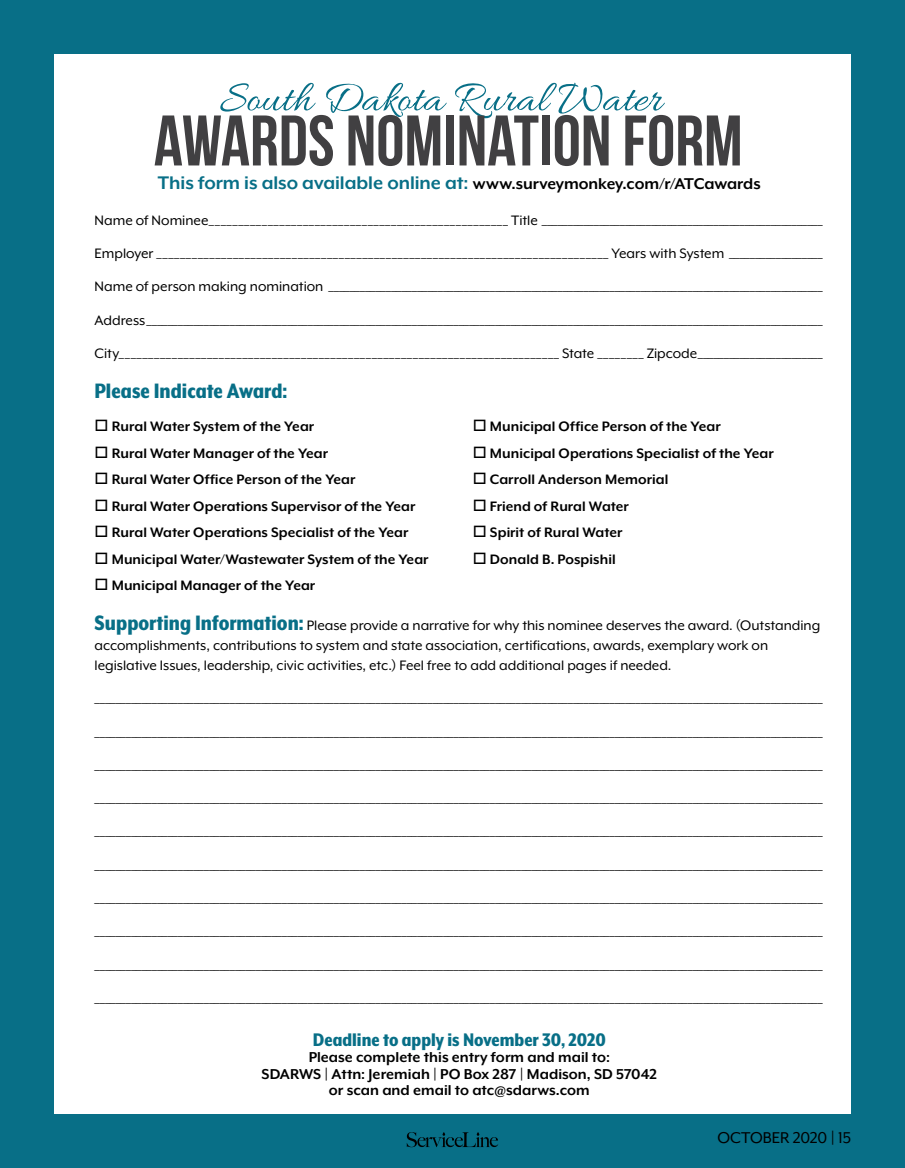
<style>
.page{position:relative;width:905px;height:1168px;background:#fff}
.page>*{position:absolute;margin:0;border:0;box-sizing:border-box;transform-origin:0 0}
.t1{font:71.4px "Bebas Neue";color:#414042}
.t2{font:800 24px "Mr Eaves XL Mod Nar OT";color:#086f87}
.t3{font:700 21px "Mr Eaves XL Mod OT";color:#086f87}
.t4{font:800 21px "Mr Eaves XL Mod Nar OT";color:#086f87}
.t5{font:18px "Mr Eaves XL Mod OT";letter-spacing:-.01em;color:#000}
.t6{font:700 16.5px/16.5px "Mr Eaves XL Mod OT";color:#000;text-align:center}
.t7{font:15.75px/33.3px "Mr Eaves XL Mod OT";color:#000;text-align:justify}
.t8{font:700 15.75px "Mr Eaves XL Mod OT";letter-spacing:.005em;color:#000}
.s1{font-size:18px;color:#000}
.s2{font-family:"Mr Eaves XL Mod Nar OT";font-weight:800;font-size:24px;color:#086f87}
</style>
<div class="page">
<div style="left:0;top:0;width:904px;height:1168px;background:#086f87"></div>
<div style="left:55px;top:54px;width:796px;height:1059px;background:#fff"></div>
<svg style="left:220px;top:82px;width:445px;height:37px"></svg>
<svg style="left:407px;top:1132px;width:91px;height:15px"></svg>
<h1 class="t1" style="left:154px;top:102px;width:590px">AWARDS NOMINATION FORM</h1>
<h3 class="t3" style="left:158px;top:172px;width:604px">This form is also available online at: <span class="s1">www.surveymonkey.com/r/ATCawards</span></h3>
<p class="t7" style="left:95px;top:203px;width:729px">Name of Nominee___________________________________________________ Title ______________________________________________________ Employer _____________________________________________________________________________ Years with System __________________ Name of person making nomination _______________________________________________________________________________________________ Address__________________________________________________________________________________________________________________________________ City___________________________________________________________________________ State ________ Zipcode________________________</p>
<h2 class="t2" style="left:95px;top:379px;width:194px">Please Indicate Award:</h2>
<p class="t8" style="left:95px;top:419px;width:221px">□ Rural Water System of the Year</p>
<p class="t8" style="left:473px;top:419px;width:249px">□ Municipal Office Person of the Year</p>
<p class="t8" style="left:95px;top:445px;width:235px">□ Rural Water Manager of the Year</p>
<p class="t8" style="left:473px;top:445px;width:302px">□ Municipal Operations Specialist of the Year</p>
<p class="t8" style="left:95px;top:472px;width:262px">□ Rural Water Office Person of the Year</p>
<p class="t8" style="left:473px;top:472px;width:197px">□ Carroll Anderson Memorial</p>
<p class="t8" style="left:95px;top:498px;width:322px">□ Rural Water Operations Supervisor of the Year</p>
<p class="t8" style="left:473px;top:498px;width:158px">□ Friend of Rural Water</p>
<p class="t8" style="left:95px;top:525px;width:315px">□ Rural Water Operations Specialist of the Year</p>
<p class="t8" style="left:473px;top:525px;width:151px">□ Spirit of Rural Water</p>
<p class="t8" style="left:95px;top:551px;width:335px">□ Municipal Water/Wastewater System of the Year</p>
<p class="t8" style="left:473px;top:551px;width:144px">□ Donald B. Pospishil</p>
<p class="t8" style="left:95px;top:578px;width:222px">□ Municipal Manager of the Year</p>
<p class="t7" style="left:95px;top:616px;width:727px;line-height:19.8px;text-align:left"><span class="s2">Supporting Information:</span> Please provide a narrative for why this nominee deserves the award. (Outstanding accomplishments, contributions to system and state association, certifications, awards, exemplary work on legislative Issues, leadership, civic activities, etc.) Feel free to add additional pages if needed.</p>
<p class="t7" style="left:95px;top:682px;width:729px">____________________________________________________________________________________________________________________________________________ ____________________________________________________________________________________________________________________________________________ ____________________________________________________________________________________________________________________________________________ ____________________________________________________________________________________________________________________________________________ ____________________________________________________________________________________________________________________________________________ ____________________________________________________________________________________________________________________________________________ ____________________________________________________________________________________________________________________________________________ ____________________________________________________________________________________________________________________________________________ ____________________________________________________________________________________________________________________________________________ ____________________________________________________________________________________________________________________________________________</p>
<h3 class="t4" style="left:313px;top:1029px;width:294px">Deadline to apply is November 30, 2020</h3>
<p class="t6" style="left:261px;top:1049px;width:397px">Please complete this entry form and mail to:<br>SDARWS | Attn: Jeremiah | PO Box 287 | Madison, SD 57042 or scan and email to atc@sdarws.com</p>
<p class="t5" style="left:717px;top:1128px;width:135px">OCTOBER 2020 | 15</p>
</div>
